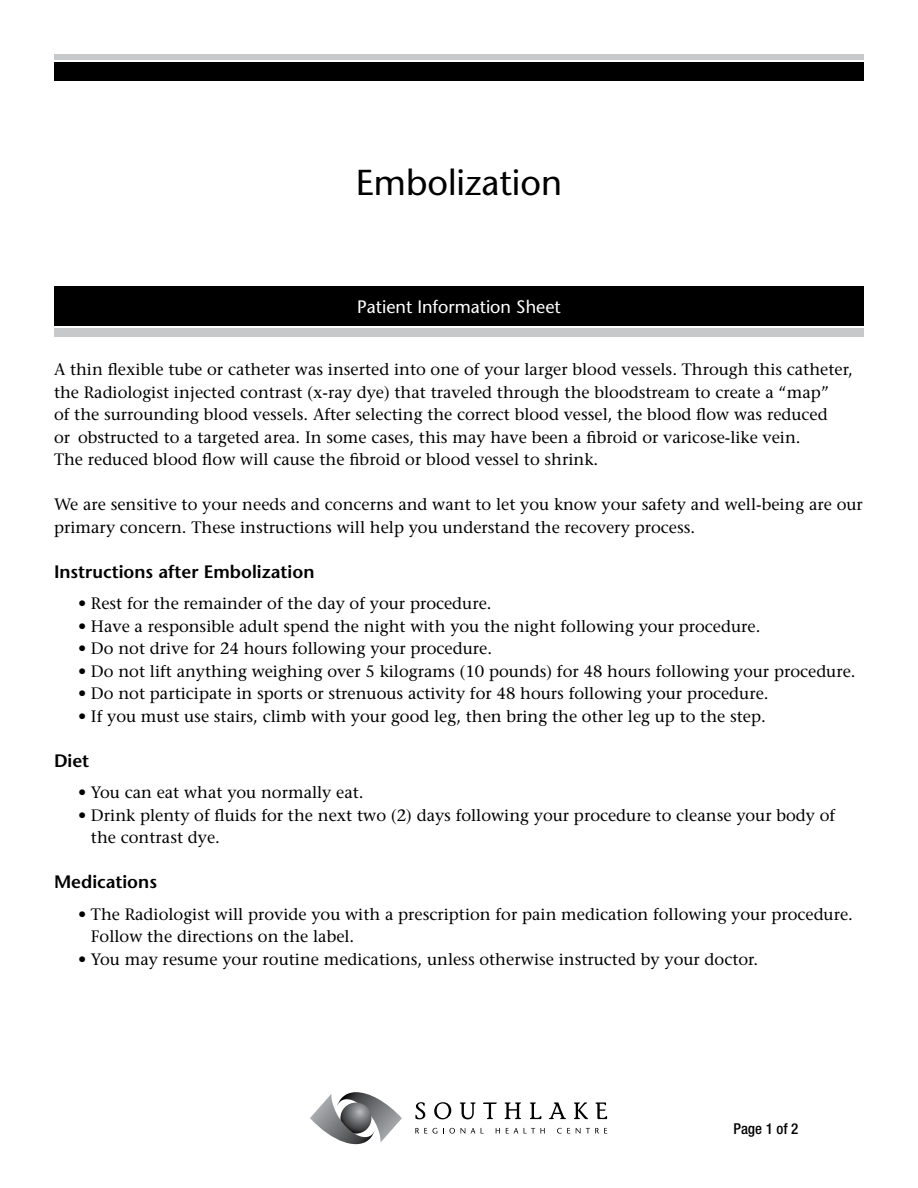
<style>
.page{position:relative;width:918px;height:1188px;background:#fff}
.page>*{position:absolute;margin:0;border:0;box-sizing:border-box;transform-origin:0 0}
.t1{font:500 36px "Stone Sans Std";color:#000}
.t2{font:600 18px "Stone Sans Std";color:#000}
.t3{font:500 18px "Stone Sans Std";color:#fff}
.t4{font:500 16.5px/22.5px "Stone Serif Std";color:#000}
.t5{font:500 condensed 15px "Helvetica Neue LT Std";color:#000}
</style>
<div class="page">
<div style="left:54px;top:54px;width:810px;height:5px;background:#c6c8ca"></div>
<div style="left:54px;top:63px;width:810px;height:18px;background:#000"></div>
<div style="left:54px;top:328px;width:810px;height:9px;background:#c6c8ca"></div>
<div style="left:54px;top:286px;width:810px;height:40px;background:#000"></div>
<svg style="left:415px;top:1102px;width:10px;height:17px"></svg>
<svg style="left:434px;top:1102px;width:17px;height:17px"></svg>
<svg style="left:460px;top:1102px;width:16px;height:17px"></svg>
<svg style="left:483px;top:1102px;width:14px;height:17px"></svg>
<svg style="left:505px;top:1102px;width:16px;height:17px"></svg>
<svg style="left:530px;top:1102px;width:11px;height:17px"></svg>
<svg style="left:549px;top:1102px;width:17px;height:17px"></svg>
<svg style="left:574px;top:1102px;width:14px;height:17px"></svg>
<svg style="left:595px;top:1102px;width:12px;height:17px"></svg>
<svg style="left:415px;top:1128px;width:22px;height:6px"></svg>
<svg style="left:443px;top:1128px;width:12px;height:6px"></svg>
<svg style="left:461px;top:1128px;width:4px;height:5px"></svg>
<svg style="left:471px;top:1128px;width:4px;height:5px"></svg>
<svg style="left:496px;top:1128px;width:4px;height:5px"></svg>
<svg style="left:506px;top:1128px;width:12px;height:5px"></svg>
<svg style="left:524px;top:1128px;width:21px;height:5px"></svg>
<svg style="left:557px;top:1128px;width:13px;height:6px"></svg>
<svg style="left:576px;top:1128px;width:31px;height:6px"></svg>
<svg style="left:310px;top:1092px;width:92px;height:53px"></svg>
<h1 class="t1" style="left:356px;top:161px;width:208px">Embolization</h1>
<p class="t3" style="left:357px;top:296px;width:205px">Patient Information Sheet</p>
<p class="t4" style="left:54px;top:358px;width:800px">A thin flexible tube or catheter was inserted into one of your larger blood vessels. Through this catheter, the Radiologist injected contrast (x-ray dye) that traveled through the bloodstream to create a “map”<br>of the surrounding blood vessels. After selecting the correct blood vessel, the blood flow was reduced<br>or obstructed to a targeted area. In some cases, this may have been a fibroid or varicose-like vein.<br>The reduced blood flow will cause the fibroid or blood vessel to shrink.</p>
<p class="t4" style="left:54px;top:493px;width:810px">We are sensitive to your needs and concerns and want to let you know your safety and well-being are our primary concern. These instructions will help you understand the recovery process.</p>
<p class="t2" style="left:54px;top:561px;width:262px">Instructions after Embolization</p>
<p class="t4" style="left:78px;top:592px;width:415px">• Rest for the remainder of the day of your procedure.</p>
<p class="t4" style="left:78px;top:615px;width:684px">• Have a responsible adult spend the night with you the night following your procedure.</p>
<p class="t4" style="left:78px;top:637px;width:416px">• Do not drive for 24 hours following your procedure.</p>
<p class="t4" style="left:78px;top:660px;width:779px">• Do not lift anything weighing over 5 kilograms (10 pounds) for 48 hours following your procedure.</p>
<p class="t4" style="left:78px;top:682px;width:692px">• Do not participate in sports or strenuous activity for 48 hours following your procedure.</p>
<p class="t4" style="left:78px;top:705px;width:689px">• If you must use stairs, climb with your good leg, then bring the other leg up to the step.</p>
<p class="t2" style="left:54px;top:750px;width:37px">Diet</p>
<p class="t4" style="left:78px;top:781px;width:287px">• You can eat what you normally eat.</p>
<p class="t4" style="left:91px;top:804px;width:746px;text-indent:-13px">• Drink plenty of fluids for the next two (2) days following your procedure to cleanse your body of the contrast dye.</p>
<p class="t2" style="left:54px;top:871px;width:105px">Medications</p>
<p class="t4" style="left:91px;top:903px;width:764px;text-indent:-13px">• The Radiologist will provide you with a prescription for pain medication following your procedure.<br>Follow the directions on the label.</p>
<p class="t4" style="left:78px;top:948px;width:682px">• You may resume your routine medications, unless otherwise instructed by your doctor.</p>
<p class="t5" style="left:734px;top:1120px;width:66px">Page 1 of 2</p>
</div>
